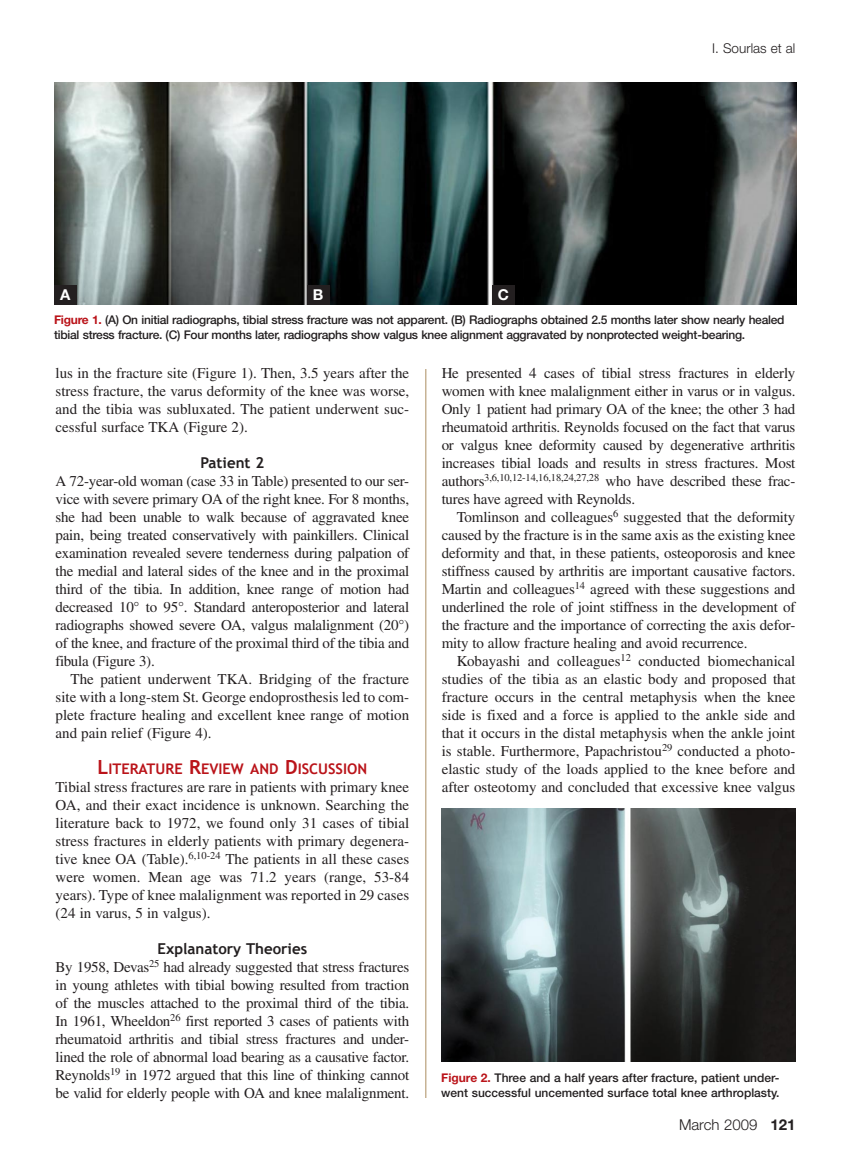
<style>
.page{position:relative;width:851px;height:1161px;background:#fff}
.page>*{position:absolute;margin:0;border:0;box-sizing:border-box;transform-origin:0 0}
.t1{font:15px/18px "Times";letter-spacing:-.01em;color:#231f20;text-align:justify}
.t2{font:700 15px "Trebuchet MS";color:#231f20}
.t3{font:300 15px "Helvetica Neue";color:#231f20}
.t4{font:700 15px "Helvetica Neue";color:#fff}
.t5{font:700 14.7px "Trebuchet MS";color:#ba1319}
.t6{font:300 13.5px "Helvetica Neue";color:#231f20}
.t7{font:500 12px/15px "Helvetica Neue";letter-spacing:-.02em;color:#231f20}
.t8{font:500 12px/15px "Helvetica Neue";color:#231f20}
.s1{font-weight:700;color:#ba1319}
.s2{font-size:19.5px}
.s3{font-weight:700}
</style>
<div class="page">
<hr style="left:425px;top:369px;width:1px;height:729px;background:#ab8d60">
<img style="left:54px;top:82px;width:742px;height:223px">
<img style="left:441px;top:808px;width:354px;height:254px">
<div style="left:54px;top:286px;width:23px;height:19px;background:#231f20"></div>
<div style="left:307px;top:286px;width:22px;height:19px;background:#231f20"></div>
<div style="left:492px;top:286px;width:22px;height:19px;background:#231f20"></div>
<p class="t4" style="left:60px;top:286px;width:12px">A</p>
<p class="t4" style="left:313px;top:286px;width:12px">B</p>
<p class="t4" style="left:498px;top:286px;width:13px">C</p>
<p class="t6" style="left:712px;top:40px;width:85px">I. Sourlas et al</p>
<p class="t7" style="left:54px;top:312px;width:732px"><span class="s1">Figure 1.</span> (A) On initial radiographs, tibial stress fracture was not apparent. (B) Radiographs obtained 2.5 months later show nearly healed tibial stress fracture. (C) Four months later, radiographs show valgus knee alignment aggravated by nonprotected weight-bearing.</p>
<p class="t1" style="left:56px;top:364px;width:355px">lus in the fracture site (Figure 1). Then, 3.5 years after the stress fracture, the varus deformity of the knee was worse, and the tibia was subluxated. The patient underwent suc&shy;cessful surface TKA (Figure 2).</p>
<p class="t2" style="left:200px;top:453px;width:65px">PATIENT 2</p>
<p class="t1" style="left:56px;top:472px;width:355px">A 72-year-old woman (case 33 in Table) presented to our ser&shy;vice with severe primary OA of the right knee. For 8 months, she had been unable to walk because of aggravated knee pain, being treated conservatively with painkillers. Clinical examination revealed severe tenderness during palpation of the medial and lateral sides of the knee and in the proximal third of the tibia. In addition, knee range of motion had decreased 10° to 95°. Standard anteroposterior and lateral radiographs showed severe OA, valgus malalignment (20°) of the knee, and fracture of the proximal third of the tibia and fibula (Figure 3).</p>
<p class="t1" style="left:56px;top:670px;width:355px;text-indent:15px">The patient underwent TKA. Bridging of the fracture site with a long-stem St. George endoprosthesis led to com&shy;plete fracture healing and excellent knee range of motion and pain relief (Figure 4).</p>
<p class="t5" style="left:98px;top:760px;width:271px"><span class="s2">L</span>ITERATURE <span class="s2">R</span>EVIEW AND <span class="s2">D</span>ISCUSSION</p>
<p class="t1" style="left:56px;top:778px;width:355px">Tibial stress fractures are rare in patients with primary knee OA, and their exact incidence is unknown. Searching the literature back to 1972, we found only 31 cases of tibial stress fractures in elderly patients with primary degenera&shy;tive knee OA (Table).<sup>6,10-24</sup> The patients in all these cases were women. Mean age was 71.2 years (range, 53-84 years). Type of knee malalignment was reported in 29 cases (24 in varus, 5 in valgus).</p>
<p class="t2" style="left:158px;top:939px;width:151px">EXPLANATORY THEORIES</p>
<p class="t1" style="left:56px;top:958px;width:355px">By 1958, Devas<sup>25</sup> had already suggested that stress fractures in young athletes with tibial bowing resulted from traction of the muscles attached to the proximal third of the tibia.<br>In 1961, Wheeldon<sup>26</sup> first reported 3 cases of patients with rheumatoid arthritis and tibial stress fractures and under&shy;lined the role of abnormal load bearing as a causative factor.<br>Reynolds<sup>19</sup> in 1972 argued that this line of thinking cannot be valid for elderly people with OA and knee malalignment.</p>
<p class="t1" style="left:441px;top:364px;width:355px">He presented 4 cases of tibial stress fractures in elderly women with knee malalignment either in varus or in valgus.<br>Only 1 patient had primary OA of the knee; the other 3 had rheumatoid arthritis. Reynolds focused on the fact that varus or valgus knee deformity caused by degenerative arthritis increases tibial loads and results in stress fractures. Most authors<sup>3,6,10,12-14,16,18,24,27,28</sup> who have described these frac&shy;tures have agreed with Reynolds.</p>
<p class="t1" style="left:441px;top:508px;width:355px;text-indent:15px">Tomlinson and colleagues<sup>6</sup> suggested that the deformity caused by the fracture is in the same axis as the existing knee deformity and that, in these patients, osteoporosis and knee stiffness caused by arthritis are important causative factors.<br>Martin and colleagues<sup>14</sup> agreed with these suggestions and underlined the role of joint stiffness in the development of the fracture and the importance of correcting the axis defor&shy;mity to allow fracture healing and avoid recurrence.</p>
<p class="t1" style="left:441px;top:652px;width:355px;text-indent:15px">Kobayashi and colleagues<sup>12</sup> conducted biomechanical studies of the tibia as an elastic body and proposed that fracture occurs in the central metaphysis when the knee side is fixed and a force is applied to the ankle side and that it occurs in the distal metaphysis when the ankle joint is stable. Furthermore, Papachristou<sup>29</sup> conducted a photo&shy;elastic study of the loads applied to the knee before and after osteotomy and concluded that excessive knee valgus</p>
<p class="t8" style="left:441px;top:1070px;width:340px"><span class="s1">Figure 2.</span> Three and a half years after fracture, patient under&shy;went successful uncemented surface total knee arthroplasty.</p>
<p class="t3" style="left:679px;top:1116px;width:118px">March 2009 <span class="s3">121</span></p>
</div>
